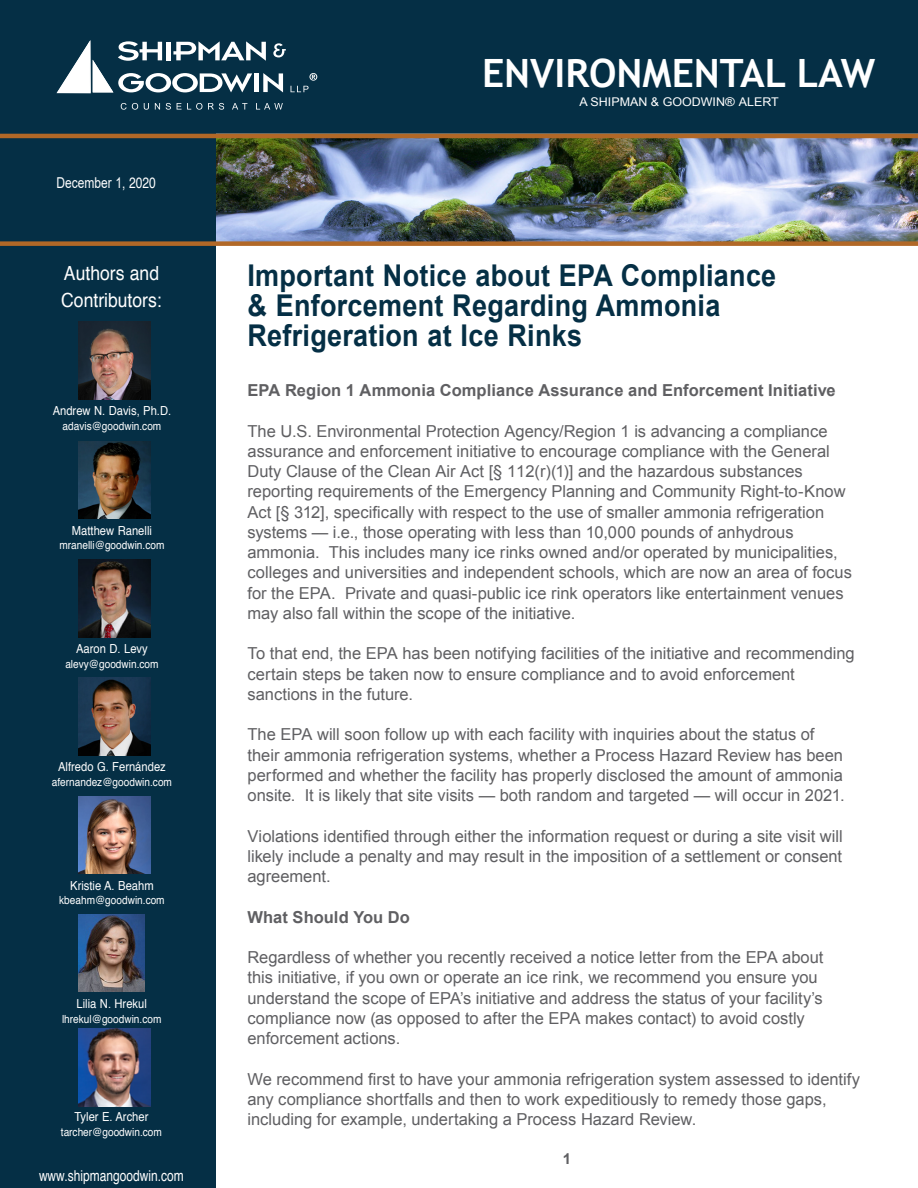
<style>
.page{position:relative;width:918px;height:1188px;background:#fff}
.page>*{position:absolute;margin:0;border:0;box-sizing:border-box;transform-origin:0 0}
.t1{font:700 39px "Trebuchet MS";color:#fff}
.t2{font:700 30px/30px "Arial";letter-spacing:.01em;color:#052f45;scale:.9 1}
.t3{font:19.5px "Helvetica";color:#fff;scale:.9 1}
.t4{font:16.5px/20.2px "Arial";color:#5f5f62}
.t5{font:700 16.5px "Arial";letter-spacing:.005em;color:#5f5f62}
.t6{font:15px "Helvetica";color:#fff;scale:.8 1}
.t7{font:15px "Arial";color:#fff;scale:.8 1}
.t8{font:700 15px "Arial";color:#5f5f62}
.t9{font:12.45px "Helvetica";color:#fff;scale:.9 1}
.t10{font:12px "Arial";color:#fff;scale:1.04 1}
.t11{font:11.25px "Helvetica";color:#fff;scale:.9 1}
.s1{font-family:"Helvetica"}
</style>
<div class="page">
<img style="left:216px;top:138px;width:702px;height:103px">
<div style="left:0;top:0;width:216px;height:1188px;background:#052f45"></div>
<div style="left:0;top:0;width:918px;height:134px;background:#052f45"></div>
<img style="left:78px;top:678px;width:72px;height:77px">
<hr style="left:0;top:134px;width:918px;height:4px;background:#b16827">
<div style="left:0;top:241px;width:918px;height:5px;background:#b16827"></div>
<img style="left:78px;top:560px;width:72px;height:77px">
<img style="left:78px;top:322px;width:72px;height:77px">
<svg style="left:121px;top:103px;width:17px;height:7px"></svg>
<svg style="left:144px;top:103px;width:5px;height:7px"></svg>
<svg style="left:155px;top:103px;width:5px;height:7px"></svg>
<svg style="left:166px;top:103px;width:5px;height:7px"></svg>
<svg style="left:177px;top:103px;width:25px;height:7px"></svg>
<svg style="left:208px;top:103px;width:16px;height:7px"></svg>
<svg style="left:232px;top:103px;width:15px;height:7px"></svg>
<svg style="left:256px;top:103px;width:27px;height:7px"></svg>
<svg style="left:55px;top:40px;width:262px;height:54px"></svg>
<img style="left:78px;top:796px;width:72px;height:78px">
<img style="left:78px;top:441px;width:72px;height:78px">
<img style="left:78px;top:1029px;width:72px;height:77px">
<img style="left:78px;top:914px;width:66px;height:78px">
<p class="t7" style="left:56px;top:172px;width:126px">December 1<span class="s1">, 2020</span></p>
<p class="t3" style="left:64px;top:258px;width:107px">Authors and</p>
<p class="t3" style="left:61px;top:286px;width:113px">Contributors:</p>
<p class="t9" style="left:53px;top:401px;width:133px">Andrew N. Davis, Ph.D.</p>
<p class="t11" style="left:63px;top:418px;width:111px">adavis@goodwin.com</p>
<p class="t9" style="left:72px;top:521px;width:90px">Matthew Ranelli</p>
<p class="t11" style="left:60px;top:537px;width:118px">mranelli@goodwin.com</p>
<p class="t9" style="left:76px;top:639px;width:81px">Aaron D. Levy</p>
<p class="t11" style="left:65px;top:656px;width:105px">alevy@goodwin.com</p>
<p class="t9" style="left:58px;top:757px;width:121px">Alfredo G. Fernández</p>
<p class="t11" style="left:52px;top:774px;width:135px">afernandez@goodwin.com</p>
<p class="t9" style="left:70px;top:876px;width:94px">Kristie A. Beahm</p>
<p class="t11" style="left:59px;top:892px;width:119px">kbeahm@goodwin.com</p>
<p class="t9" style="left:77px;top:994px;width:80px">Lilia N. Hrekul</p>
<p class="t11" style="left:62px;top:1010px;width:112px">lhrekul@goodwin.com</p>
<p class="t9" style="left:74px;top:1107px;width:84px">Tyler E. Archer</p>
<p class="t11" style="left:61px;top:1124px;width:114px">tarcher@goodwin.com</p>
<p class="t6" style="left:39px;top:1164px;width:182px">www.shipmangoodwin.com</p>
<p class="t1" style="left:482px;top:49px;width:395px">ENVIRONMENTAL LAW</p>
<p class="t10" style="left:579px;top:94px;width:193px">A SHIPMAN &amp; GOODWIN® ALERT</p>
<p class="t2" style="left:248px;top:262px;width:589px">Important Notice about EPA Compliance &amp; Enforcement Regarding Ammonia<br>Refrigeration at Ice Rinks</p>
<p class="t5" style="left:248px;top:380px;width:590px">EPA Region 1 Ammonia Compliance Assurance and Enforcement Initiative</p>
<p class="t4" style="left:248px;top:421px;width:606px">The U.S. Environmental Protection Agency/Region 1 is advancing a compliance assurance and enforcement initiative to encourage compliance with the General Duty Clause of the Clean Air Act [§ 112(r)(1)] and the hazardous substances reporting requirements of the Emergency Planning and Community Right-to-Know Act [§ 312], specifically with respect to the use of smaller ammonia refrigeration systems — i.e., those operating with less than 10,000 pounds of anhydrous ammonia. This includes many ice rinks owned and/or operated by municipalities, colleges and universities and independent schools, which are now an area of focus for the EPA. Private and quasi-public ice rink operators like entertainment venues may also fall within the scope of the initiative.</p>
<p class="t4" style="left:248px;top:644px;width:609px">To that end, the EPA has been notifying facilities of the initiative and recommending certain steps be taken now to ensure compliance and to avoid enforcement sanctions in the future.</p>
<p class="t4" style="left:248px;top:725px;width:599px">The EPA will soon follow up with each facility with inquiries about the status of their ammonia refrigeration systems, whether a Process Hazard Review has been performed and whether the facility has properly disclosed the amount of ammonia onsite. It is likely that site visits — both random and targeted — will occur in 2021.</p>
<p class="t4" style="left:248px;top:826px;width:597px;text-align:justify">Violations identified through either the information request or during a site visit will likely include a penalty and may result in the imposition of a settlement or consent agreement.</p>
<p class="t5" style="left:248px;top:906px;width:164px">What Should You Do</p>
<p class="t4" style="left:248px;top:947px;width:577px">Regardless of whether you recently received a notice letter from the EPA about this initiative, if you own or operate an ice rink, we recommend you ensure you understand the scope of EPA’s initiative and address the status of your facility’s compliance now (as opposed to after the EPA makes contact) to avoid costly enforcement actions.</p>
<p class="t4" style="left:248px;top:1069px;width:614px">We recommend first to have your ammonia refrigeration system assessed to identify any compliance shortfalls and then to work expeditiously to remedy those gaps, including for example, undertaking a Process Hazard Review.</p>
<p class="t8" style="left:563px;top:1149px;width:10px">1</p>
</div>
